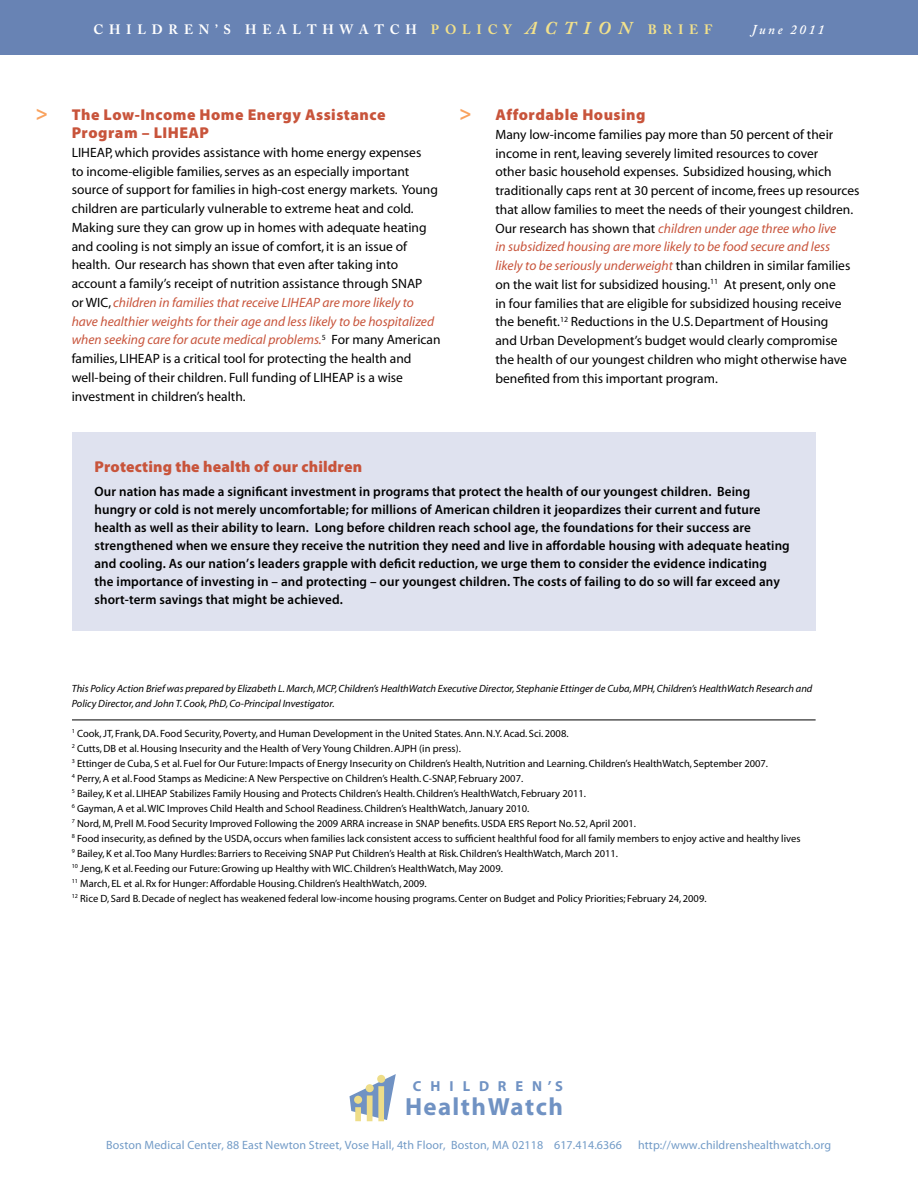
<style>
.page{position:relative;width:918px;height:1188px;background:#fff}
.page>*{position:absolute;margin:0;border:0;box-sizing:border-box;transform-origin:0 0}
.t1{font:700 24.9px "Myriad";letter-spacing:.06em;color:#7092c3}
.t2{font:italic 700 18px "Adobe Caslon Pro";letter-spacing:.44em;color:#f2e18b}
.t3{font:900 15.75px/18px "Myriad Pro";letter-spacing:.03em;color:#c8543b}
.t4{font:900 15.75px "Myriad Pro";letter-spacing:.01em;color:#c8543b}
.t5{font:700 14.55px "Myriad";letter-spacing:.625em;color:#7092c3}
.t6{font:13.5px/18.8px "Myriad";color:#000}
.t7{font:600 13.5px/18px "Myriad Pro";letter-spacing:.01em;color:#000}
.t8{font:700 13.5px "Adobe Caslon Pro";color:#fff}
.t9{font:italic 600 13.5px "Adobe Caslon Pro";letter-spacing:.2em;color:#fff}
.t10{font:700 13.5px "Adobe Caslon Pro";color:#f2e18b}
.t11{font:12px "Myriad Pro";letter-spacing:.01em;color:#729bc7}
.t12{font:10.5px/15px "Myriad";color:#000}
.t13{font:italic 10.5px/15px "Myriad";color:#000}
.s1{font-style:normal;font-size:13.5px}
.s2{font-weight:700;font-size:21px;color:#f9a25e}
.s3{font-style:italic;color:#c8543b}
</style>
<div class="page">
<div style="left:0;top:0;width:918px;height:54px;background:#6883b4"></div>
<svg style="left:350px;top:1074px;width:46px;height:46px"></svg>
<div style="left:354px;top:1096px;width:8px;height:8px;background:#ed8;border-radius:50%"></div>
<div style="left:355px;top:1107px;width:6px;height:14px;background:#ed8"></div>
<div style="left:366px;top:1084px;width:8px;height:8px;background:#ed8;border-radius:50%"></div>
<div style="left:367px;top:1096px;width:6px;height:25px;background:#ed8"></div>
<div style="left:377px;top:1075px;width:8px;height:8px;background:#ed8;border-radius:50%"></div>
<div style="left:378px;top:1086px;width:6px;height:35px;background:#ed8"></div>
<div style="left:72px;top:432px;width:744px;height:199px;background:#dfe2ef"></div>
<hr style="left:72px;top:720px;width:744px;height:1px;background:#000">
<p class="t8" style="left:93px;top:21px;width:31px">C HILDREN</p>
<p class="t8" style="left:215px;top:21px;width:63px">’S HEALTH</p>
<p class="t8" style="left:340px;top:21px;width:35px">W ATCH</p>
<p class="t10" style="left:431px;top:21px;width:44px">POLIC</p>
<h2 class="t2" style="left:503px;top:17px;width:172px"><span class="s1">Y</span> ACTION <span class="s1">BRIE</span></h2>
<p class="t10" style="left:704px;top:21px;width:10px">F</p>
<p class="t9" style="left:751px;top:21px;width:75px">June 2011</p>
<p class="t3" style="left:72px;top:105px;width:315px;text-indent:-36px"><span class="s2">&gt;</span> The Low-Income Home Energy Assistance<br>Program – LIHEAP</p>
<p class="t6" style="left:72px;top:143px;width:370px">LIHEAP, which provides assistance with home energy expenses<br>to income-eligible families, serves as an especially important source of support for families in high-cost energy markets. Young children are particularly vulnerable to extreme heat and cold.<br>Making sure they can grow up in homes with adequate heating and cooling is not simply an issue of comfort, it is an issue of health. Our research has shown that even after taking into account a family’s receipt of nutrition assistance through SNAP<br>or WIC, <span class="s3">children in families that receive LIHEAP are more likely to have healthier weights for their age and less likely to be hospitalized when seeking care for acute medical problems.</span><sup>5</sup> For many American families, LIHEAP is a critical tool for protecting the health and well-being of their children. Full funding of LIHEAP is a wise investment in children’s health.</p>
<p class="t3" style="left:459px;top:105px;width:188px"><span class="s2">&gt;</span> Affordable Housing</p>
<p class="t6" style="left:495px;top:125px;width:366px">Many low-income families pay more than 50 percent of their income in rent, leaving severely limited resources to cover<br>other basic household expenses. Subsidized housing, which traditionally caps rent at 30 percent of income, frees up resources that allow families to meet the needs of their youngest children.<br>Our research has shown that <span class="s3">children under age three who live<br>in subsidized housing are more likely to be food secure and less likely to be seriously underweight</span> than children in similar families on the wait list for subsidized housing.<sup>11</sup> At present, only one<br>in four families that are eligible for subsidized housing receive the benefit.<sup>12</sup> Reductions in the U.S. Department of Housing<br>and Urban Development’s budget would clearly compromise the health of our youngest children who might otherwise have benefited from this important program.</p>
<p class="t4" style="left:94px;top:456px;width:269px">Protecting the health of our children</p>
<p class="t7" style="left:94px;top:482px;width:697px">Our nation has made a significant investment in programs that protect the health of our youngest children. Being hungry or cold is not merely uncomfortable; for millions of American children it jeopardizes their current and future health as well as their ability to learn. Long before children reach school age, the foundations for their success are strengthened when we ensure they receive the nutrition they need and live in affordable housing with adequate heating and cooling. As our nation’s leaders grapple with deficit reduction, we urge them to consider the evidence indicating<br>the importance of investing in – and protecting – our youngest children. The costs of failing to do so will far exceed any short-term savings that might be achieved.</p>
<p class="t13" style="left:72px;top:681px;width:742px">This Policy Action Brief was prepared by Elizabeth L. March, MCP, Children’s HealthWatch Executive Director, Stephanie Ettinger de Cuba, MPH, Children’s HealthWatch Research and<br>Policy Director, and John T. Cook, PhD, Co-Principal Investigator.</p>
<p class="t12" style="left:72px;top:726px;width:730px"><sup>1</sup> Cook, JT, Frank, DA. Food Security, Poverty, and Human Development in the United States. Ann. N.Y. Acad. Sci. 2008.<br><sup>2</sup> Cutts, DB et al. Housing Insecurity and the Health of Very Young Children. AJPH (in press).<br><sup>3</sup> Ettinger de Cuba, S et al. Fuel for Our Future: Impacts of Energy Insecurity on Children’s Health, Nutrition and Learning. Children’s HealthWatch, September 2007.<br><sup>4</sup> Perry, A et al. Food Stamps as Medicine: A New Perspective on Children’s Health. C-SNAP, February 2007.<br><sup>5</sup> Bailey, K et al. LIHEAP Stabilizes Family Housing and Protects Children’s Health. Children’s HealthWatch, February 2011.<br><sup>6</sup> Gayman, A et al. WIC Improves Child Health and School Readiness. Children’s HealthWatch, January 2010.<br><sup>7</sup> Nord, M, Prell M. Food Security Improved Following the 2009 ARRA increase in SNAP benefits. USDA ERS Report No. 52, April 2001.<br><sup>8</sup> Food insecurity, as defined by the USDA, occurs when families lack consistent access to sufficient healthful food for all family members to enjoy active and healthy lives <sup>9</sup> Bailey, K et al. Too Many Hurdles: Barriers to Receiving SNAP Put Children’s Health at Risk. Children’s HealthWatch, March 2011.<br><sup>10</sup> Jeng, K et al. Feeding our Future: Growing up Healthy with WIC. Children’s HealthWatch, May 2009.<br><sup>11</sup> March, EL et al. Rx for Hunger: Affordable Housing. Children’s HealthWatch, 2009.<br><sup>12</sup> Rice D, Sard B. Decade of neglect has weakened federal low-income housing programs. Center on Budget and Policy Priorities; February 24, 2009.</p>
<p class="t5" style="left:413px;top:1079px;width:152px">CHILDREN’S</p>
<h1 class="t1" style="left:405px;top:1094px;width:159px">HealthWatch</h1>
<p class="t11" style="left:106px;top:1138px;width:517px">Boston Medical Center, 88 East Newton Street, Vose Hall, 4th Floor, Boston, MA 02118 617.414.6366</p>
<p class="t11" style="left:638px;top:1138px;width:195px">http://www.childrenshealthwatch.org</p>
</div>
